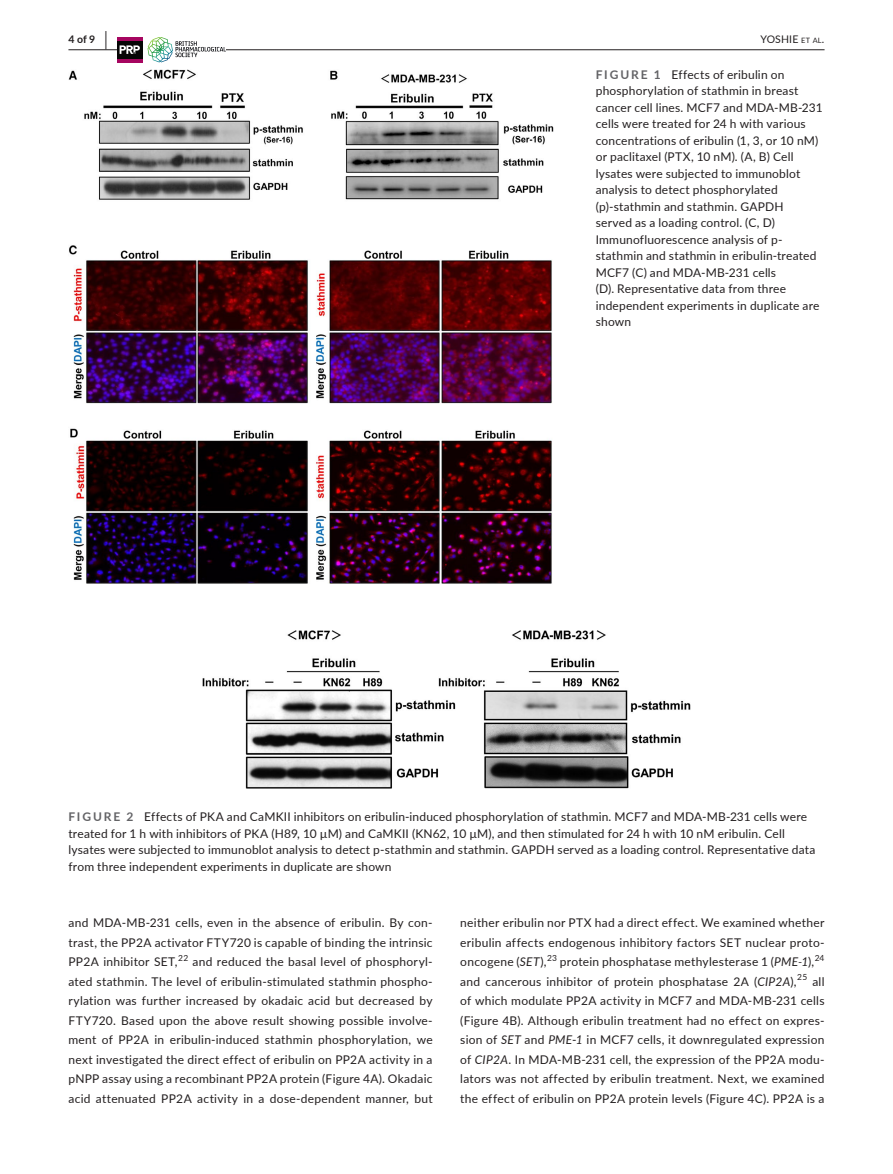
<style>
.page{position:relative;width:893px;height:1174px;background:#fff}
.page>*{position:absolute;margin:0;border:0;box-sizing:border-box;transform-origin:0 0}
.t1{font:12px/16.5px "Lato";letter-spacing:.015em;color:#231f20;text-align:justify}
.t2{font:10.5px "Lato";letter-spacing:.015em;color:#231f20}
.t3{font:700 10.5px "Lato";color:#231f20}
.t4{font:8.4px "Lato";color:#231f20}
.s1{font-size:19.5px}
.s2{font-size:7.35px}
.s3{font-weight:700;color:#636366}
.s4{font-style:italic}
</style>
<div class="page">
<hr style="left:68px;top:49px;width:756px;height:1px;background:#231f20">
<svg style="left:142px;top:37px;width:5px;height:25px"></svg>
<div style="left:117px;top:37px;width:25px;height:25px;background:#070606"></div>
<hr style="left:117px;top:37px;width:25px;height:3px;background:#a60660">
<hr style="left:117px;top:59px;width:25px;height:3px;background:#a60660">
<svg style="left:120px;top:45px;width:20px;height:9px"></svg>
<svg style="left:147px;top:37px;width:79px;height:25px"></svg>
<img style="left:68px;top:69px;width:486px;height:515px">
<img style="left:202px;top:630px;width:489px;height:159px">
<p class="t3" style="left:68px;top:31px;width:40px">4 of 9 <span class="s1">|</span></p>
<p class="t2" style="left:760px;top:31px;width:66px">YOSHIE <span class="s2">et al</span>.</p>
<p class="t1" style="left:596px;top:66px;width:228px;text-align:left"><span class="s3">FIGURE 1</span> Effects of eribulin on phosphorylation of stathmin in breast cancer cell lines. MCF7 and MDA-MB-231 cells were treated for 24 h with various concentrations of eribulin (1, 3, or 10 nM) or paclitaxel (PTX, 10 nM). (A, B) Cell lysates were subjected to immunoblot analysis to detect phosphorylated (p)-stathmin and stathmin. GAPDH served as a loading control. (C, D)<br>Immunofluorescence analysis of p&shy;stathmin and stathmin in eribulin-treated MCF7 (C) and MDA-MB-231 cells<br>(D). Representative data from three independent experiments in duplicate are shown</p>
<p class="t1" style="left:68px;top:808px;width:748px;text-align:left"><span class="s3">FIGURE 2</span> Effects of PKA and CaMKII inhibitors on eribulin-induced phosphorylation of stathmin. MCF7 and MDA-MB-231 cells were treated for 1 h with inhibitors of PKA (H89, 10 µM) and CaMKII (KN62, 10 µM), and then stimulated for 24 h with 10 nM eribulin. Cell lysates were subjected to immunoblot analysis to detect p-stathmin and stathmin. GAPDH served as a loading control. Representative data from three independent experiments in duplicate are shown</p>
<p class="t1" style="left:68px;top:912px;width:366px;line-height:19.5px">and MDA-MB-231 cells, even in the absence of eribulin. By con&shy;trast, the PP2A activator FTY720 is capable of binding the intrinsic PP2A inhibitor SET,</p>
<p class="t4" style="left:178px;top:952px;width:12px">22</p>
<p class="t1" style="left:68px;top:951px;width:366px;line-height:19.5px;text-indent:124px">and reduced the basal level of phosphoryl&shy;ated stathmin. The level of eribulin-stimulated stathmin phospho&shy;rylation was further increased by okadaic acid but decreased by FTY720. Based upon the above result showing possible involve&shy;ment of PP2A in eribulin-induced stathmin phosphorylation, we next investigated the direct effect of eribulin on PP2A activity in a pNPP assay using a recombinant PP2A protein (Figure 4A). Okadaic acid attenuated PP2A activity in a dose-dependent manner, but</p>
<p class="t1" style="left:460px;top:912px;width:366px;line-height:19.5px">neither eribulin nor PTX had a direct effect. We examined whether eribulin affects endogenous inhibitory factors SET nuclear proto&shy;oncogene (<span class="s4">SET</span>),</p>
<p class="t4" style="left:547px;top:952px;width:11px">23</p>
<p class="t1" style="left:560px;top:953px;width:256px">protein phosphatase methylesterase 1 (<span class="s4">PME-1</span>),</p>
<p class="t4" style="left:815px;top:952px;width:11px">24</p>
<p class="t1" style="left:460px;top:971px;width:366px;line-height:19.5px">and cancerous inhibitor of protein phosphatase 2A (<span class="s4">CIP2A</span>),<sup>25</sup> all of which modulate PP2A activity in MCF7 and MDA-MB-231 cells (Figure 4B). Although eribulin treatment had no effect on expres&shy;sion of <span class="s4">SET</span> and <span class="s4">PME</span>-<span class="s4">1</span> in MCF7 cells, it downregulated expression of <span class="s4">CIP2A</span>. In MDA-MB-231 cell, the expression of the PP2A modu&shy;lators was not affected by eribulin treatment. Next, we examined the effect of eribulin on PP2A protein levels (Figure 4C). PP2A is a</p>
</div>
